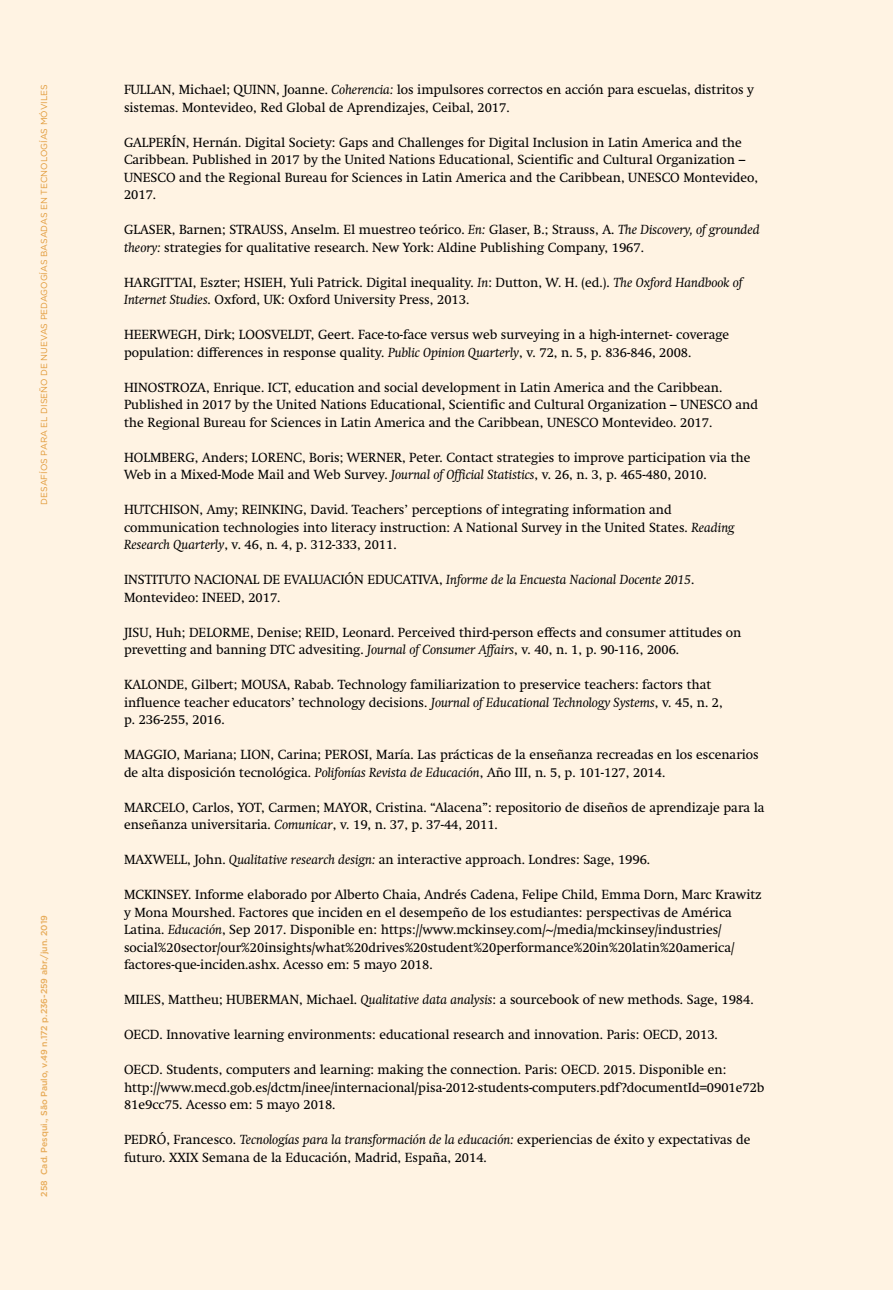
<style>
.page{position:relative;width:893px;height:1290px;background:#fff3e3}
.page>*{position:absolute;margin:0;border:0;box-sizing:border-box;transform-origin:0 0}
.t1{font:13.12px/17.5px "Swift";color:#000}
.t2{font:8.75px "Gotham HTF";color:#e1a13e}
.t3{font:500 8.75px "Gotham HTF";color:#e7b465}
.s1{font-style:italic}
</style>
<div class="page">
<p class="t2" style="left:39px;top:505px;width:422px;rotate:-90deg">DESAFÍOS PARA EL DISEÑO DE NUEVAS PEDAGOGÍAS BASADAS EN TECNOLOGÍAS MÓVILES</p>
<p class="t3" style="left:39px;top:1196px;width:283px;rotate:-90deg">258 Cad. Pesqui., São Paulo, v.49 n.172 p.236-259 abr./jun. 2019</p>
<p class="t1" style="left:124px;top:81px;width:632px">FULLAN, Michael; QUINN, Joanne. <span class="s1">Coherencia:</span> los impulsores correctos en acción para escuelas, distritos y sistemas. Montevideo, Red Global de Aprendizajes, Ceibal, 2017.</p>
<p class="t1" style="left:124px;top:134px;width:636px">GALPERÍN, Hernán. Digital Society: Gaps and Challenges for Digital Inclusion in Latin America and the Caribbean. Published in 2017 by the United Nations Educational, Scientific and Cultural Organization – UNESCO and the Regional Bureau for Sciences in Latin America and the Caribbean, UNESCO Montevideo, 2017.</p>
<p class="t1" style="left:124px;top:221px;width:637px">GLASER, Barnen; STRAUSS, Anselm. El muestreo teórico. <span class="s1">En:</span> Glaser, B.; Strauss, A. <span class="s1">The Discovery, of grounded theory:</span> strategies for qualitative research. New York: Aldine Publishing Company, 1967.</p>
<p class="t1" style="left:124px;top:274px;width:620px">HARGITTAI, Eszter; HSIEH, Yuli Patrick. Digital inequality. <span class="s1">In</span>: Dutton, W. H. (ed.). <span class="s1">The Oxford Handbook of<br>Internet Studies</span>. Oxford, UK: Oxford University Press, 2013.</p>
<p class="t1" style="left:124px;top:326px;width:607px">HEERWEGH, Dirk; LOOSVELDT, Geert. Face-to-face versus web surveying in a high-internet- coverage population: differences in response quality. <span class="s1">Public Opinion Quarterly</span>, v. 72, n. 5, p. 836-846, 2008.</p>
<p class="t1" style="left:124px;top:379px;width:635px">HINOSTROZA, Enrique. ICT, education and social development in Latin America and the Caribbean.<br>Published in 2017 by the United Nations Educational, Scientific and Cultural Organization – UNESCO and the Regional Bureau for Sciences in Latin America and the Caribbean, UNESCO Montevideo. 2017.</p>
<p class="t1" style="left:124px;top:449px;width:628px">HOLMBERG, Anders; LORENC, Boris; WERNER, Peter. Contact strategies to improve participation via the<br>Web in a Mixed-Mode Mail and Web Survey. <span class="s1">Journal of Official Statistics</span>, v. 26, n. 3, p. 465-480, 2010.</p>
<p class="t1" style="left:124px;top:501px;width:612px">HUTCHISON, Amy; REINKING, David. Teachers’ perceptions of integrating information and communication technologies into literacy instruction: A National Survey in the United States. <span class="s1">Reading<br>Research Quarterly</span>, v. 46, n. 4, p. 312-333, 2011.</p>
<p class="t1" style="left:124px;top:571px;width:572px">INSTITUTO NACIONAL DE EVALUACIÓN EDUCATIVA, <span class="s1">Informe de la Encuesta Nacional Docente 2015</span>.<br>Montevideo: INEED, 2017.</p>
<p class="t1" style="left:124px;top:624px;width:619px">JISU, Huh; DELORME, Denise; REID, Leonard. Perceived third-person effects and consumer attitudes on prevetting and banning DTC advesiting. <span class="s1">Journal of Consumer Affairs</span>, v. 40, n. 1, p. 90-116, 2006.</p>
<p class="t1" style="left:124px;top:676px;width:600px">KALONDE, Gilbert; MOUSA, Rabab. Technology familiarization to preservice teachers: factors that influence teacher educators’ technology decisions. <span class="s1">Journal of Educational Technology Systems</span>, v. 45, n. 2, p. 236-255, 2016.</p>
<p class="t1" style="left:124px;top:746px;width:636px">MAGGIO, Mariana; LION, Carina; PEROSI, María. Las prácticas de la enseñanza recreadas en los escenarios de alta disposición tecnológica. <span class="s1">Polifonías Revista de Educación</span>, Año III, n. 5, p. 101-127, 2014.</p>
<p class="t1" style="left:124px;top:799px;width:642px">MARCELO, Carlos, YOT, Carmen; MAYOR, Cristina. “Alacena”: repositorio de diseños de aprendizaje para la enseñanza universitaria. <span class="s1">Comunicar</span>, v. 19, n. 37, p. 37-44, 2011.</p>
<p class="t1" style="left:124px;top:851px;width:528px">MAXWELL, John. <span class="s1">Qualitative research design:</span> an interactive approach. Londres: Sage, 1996.</p>
<p class="t1" style="left:124px;top:886px;width:639px">MCKINSEY. Informe elaborado por Alberto Chaia, Andrés Cadena, Felipe Child, Emma Dorn, Marc Krawitz y Mona Mourshed. Factores que inciden en el desempeño de los estudiantes: perspectivas de América Latina. <span class="s1">Educación</span>, Sep 2017. Disponible en: https://www.mckinsey.com/~/media/mckinsey/industries/ social%20sector/our%20insights/what%20drives%20student%20performance%20in%20latin%20america/ factores-que-inciden.ashx. Acesso em: 5 mayo 2018.</p>
<p class="t1" style="left:124px;top:991px;width:631px">MILES, Mattheu; HUBERMAN, Michael. <span class="s1">Qualitative data analysis</span>: a sourcebook of new methods. Sage, 1984.</p>
<p class="t1" style="left:124px;top:1026px;width:595px">OECD. Innovative learning environments: educational research and innovation. Paris: OECD, 2013.</p>
<p class="t1" style="left:124px;top:1061px;width:642px">OECD. Students, computers and learning: making the connection. Paris: OECD. 2015. Disponible en: http://www.mecd.gob.es/dctm/inee/internacional/pisa-2012-students-computers.pdf?documentId=0901e72b<br>81e9cc75. Acesso em: 5 mayo 2018.</p>
<p class="t1" style="left:124px;top:1131px;width:628px">PEDRÓ, Francesco. <span class="s1">Tecnologías para la transformación de la educación:</span> experiencias de éxito y expectativas de futuro. XXIX Semana de la Educación, Madrid, España, 2014.</p>
</div>
